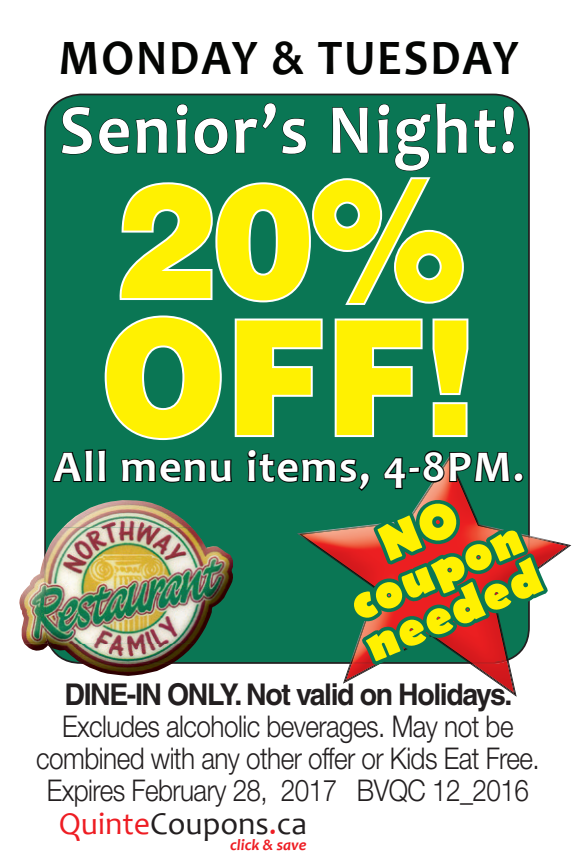
<style>
.page{position:relative;width:576px;height:864px;background:#fff}
.page>*{position:absolute;margin:0;border:0;box-sizing:border-box;transform-origin:0 0}
.t1{font:900 159.2px/137.2px "Helvetica LT Std";color:#fff101;scale:.94 1}
.t2{font:700 70.8px "Candara";letter-spacing:.04em;color:#fff;scale:.94 1}
.t3{font:700 50.8px/43.6px "Berlin Sans FB";color:#fff101;text-align:center}
.t4{font:700 50px "Candara";letter-spacing:.04em;color:#040503;scale:.94 1}
.t5{font:700 44px "Candara";letter-spacing:.04em;color:#fff}
.t6{font:32px "Candara";color:#231f20}
.t7{font:300 30px/32px "Helvetica Neue LT Std";letter-spacing:-.02em;color:#231f20;text-align:center;scale:.87 1}
.t8{font:700 30px "Helvetica LT Std";letter-spacing:-.05em;color:#231f20;scale:.95 1}
.t9{font:italic 700 16px "Candara";color:#ee1d23}
.s1{color:#ee1d23}
</style>
<div class="page">
<div style="left:44px;top:94px;width:486px;height:570px;background:#0a7654"></div>
<img style="left:345px;top:540px;width:224px;height:155px">
<svg style="left:118px;top:180px;width:192px;height:124px"></svg>
<svg style="left:310px;top:174px;width:156px;height:133px"></svg>
<svg style="left:103px;top:313px;width:121px;height:129px"></svg>
<svg style="left:233px;top:317px;width:92px;height:122px"></svg>
<svg style="left:333px;top:317px;width:92px;height:122px"></svg>
<svg style="left:431px;top:317px;width:39px;height:122px"></svg>
<img style="left:63px;top:500px;width:129px;height:28px">
<img style="left:25px;top:644px;width:146px;height:32px">
<img style="left:174px;top:644px;width:21px;height:18px">
<img style="left:48px;top:644px;width:125px;height:20px">
<img style="left:49px;top:644px;width:125px;height:19px">
<img style="left:19px;top:558px;width:25px;height:86px">
<img style="left:46px;top:528px;width:187px;height:116px">
<img style="left:44px;top:555px;width:1px;height:89px">
<img style="left:45px;top:553px;width:5px;height:91px">
<svg style="left:60px;top:105px;width:109px;height:51px"></svg>
<svg style="left:175px;top:101px;width:133px;height:55px"></svg>
<svg style="left:331px;top:106px;width:39px;height:49px"></svg>
<svg style="left:376px;top:102px;width:140px;height:71px"></svg>
<svg style="left:52px;top:448px;width:55px;height:35px"></svg>
<svg style="left:120px;top:457px;width:113px;height:27px"></svg>
<svg style="left:246px;top:449px;width:305px;height:222px"></svg>
<h3 class="t4" style="left:59px;top:27px;width:491px">MONDAY &amp; TUESDAY</h3>
<h2 class="t2" style="left:59px;top:85px;width:488px">Senior’s Night!</h2>
<h1 class="t1" style="left:101px;top:169px;width:400px">20%<br>OFF!</h1>
<h3 class="t5" style="left:54px;top:439px;width:472px">All menu items, 4-8PM.</h3>
<h3 class="t3" style="left:326px;top:549px;width:188px;rotate:-23deg">NO coupon needed</h3>
<p class="t8" style="left:65px;top:676px;width:473px">DINE-IN ONLY. Not valid on Holidays.</p>
<p class="t7" style="left:36px;top:710px;width:580px">Excludes alcoholic beverages. May not be combined with any other offer or Kids Eat Free.<br>Expires February 28, 2017 BVQC 12_2016</p>
<p class="t6" style="left:59px;top:803px;width:250px"><span class="s1">Quinte</span>Coupons<span class="s1">.</span>ca</p>
<p class="t9" style="left:230px;top:835px;width:78px">click &amp; save</p>
</div>
